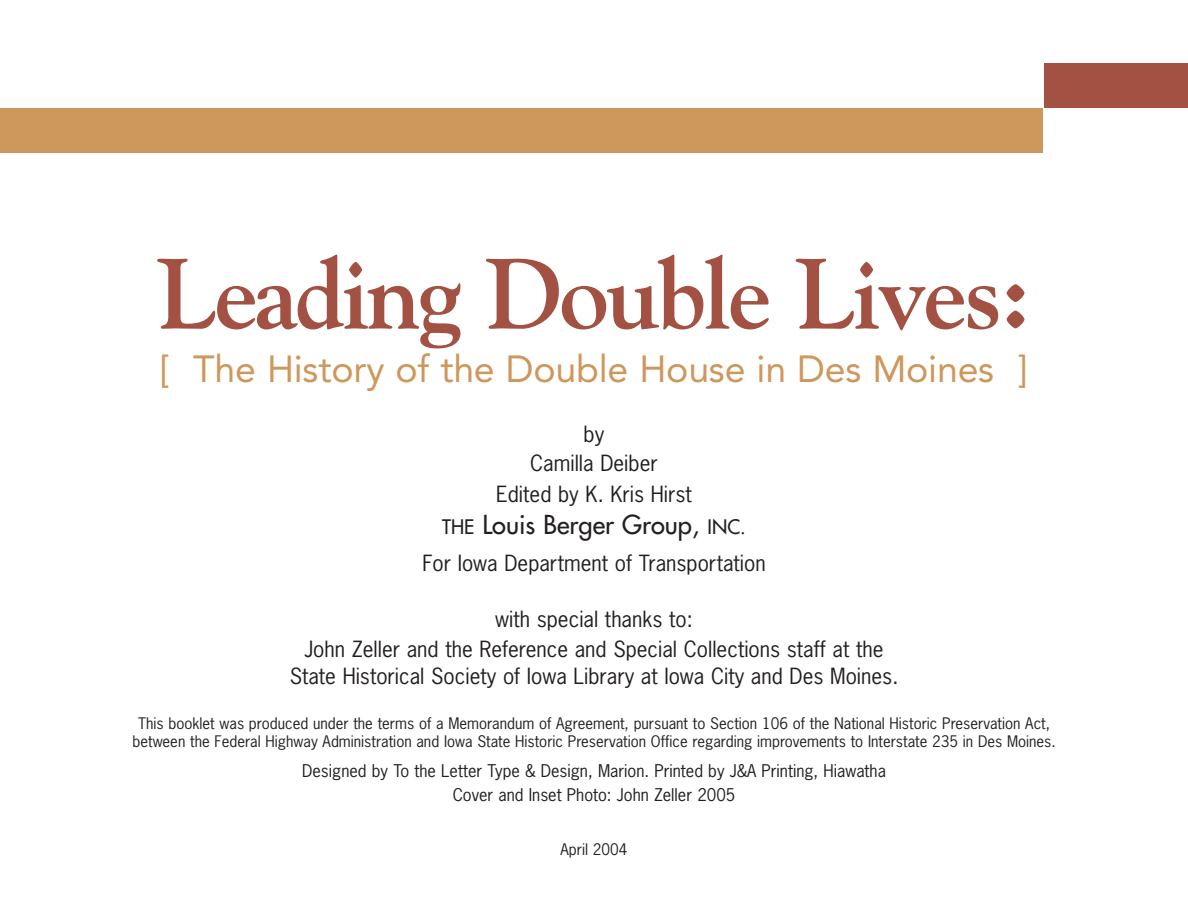
<style>
.page{position:relative;width:1188px;height:918px;background:#fff}
.page>*{position:absolute;margin:0;border:0;box-sizing:border-box;transform-origin:0 0}
.t1{font:700 99px "Goudy";letter-spacing:-.035em;color:#a35142}
.t2{font:37.5px "Avenir";letter-spacing:-.005em;color:#ce975b}
.t3{font:25.5px "Futura";color:#231f20}
.t4{font:21px/28.5px "News Gothic";color:#231f20;text-align:center}
.t5{font:16.5px/24px "News Gothic";color:#231f20;text-align:center}
.t6{font:15px/18px "News Gothic";color:#231f20;text-align:center}
.s1{font-size:19.5px}
</style>
<div class="page">
<div style="left:0;top:108px;width:1043px;height:45px;background:#ce975b"></div>
<div style="left:1044px;top:63px;width:144px;height:45px;background:#a35142"></div>
<h1 class="t1" style="left:157px;top:236px;width:877px">Leading Double Lives:</h1>
<h2 class="t2" style="left:161px;top:354px;width:867px">[ The History of the Double House in Des Moines ]</h2>
<h3 class="t4" style="left:530px;top:421px;width:129px">by<br>Camilla Deiber</h3>
<h3 class="t4" style="left:496px;top:481px;width:197px">Edited by K. Kris Hirst</h3>
<h3 class="t3" style="left:442px;top:511px;width:305px"><span class="s1">THE</span> Louis Berger Group, <span class="s1">INC.</span></h3>
<h3 class="t4" style="left:422px;top:550px;width:345px">For Iowa Department of Transportation</h3>
<h3 class="t4" style="left:304px;top:605px;width:581px;line-height:30px">with special thanks to:<br>John Zeller and the Reference and Special Collections staff at the</h3>
<h3 class="t4" style="left:290px;top:663px;width:610px">State Historical Society of Iowa Library at Iowa City and Des Moines.</h3>
<p class="t6" style="left:132px;top:715px;width:925px">This booklet was produced under the terms of a Memorandum of Agreement, pursuant to Section 106 of the National Historic Preservation Act, between the Federal Highway Administration and Iowa State Historic Preservation Office regarding improvements to Interstate 235 in Des Moines.</p>
<p class="t5" style="left:302px;top:759px;width:585px">Designed by To the Letter Type &amp; Design, Marion. Printed by J&amp;A Printing, Hiawatha<br>Cover and Inset Photo: John Zeller 2005</p>
<p class="t6" style="left:561px;top:841px;width:68px">April 2004</p>
</div>
